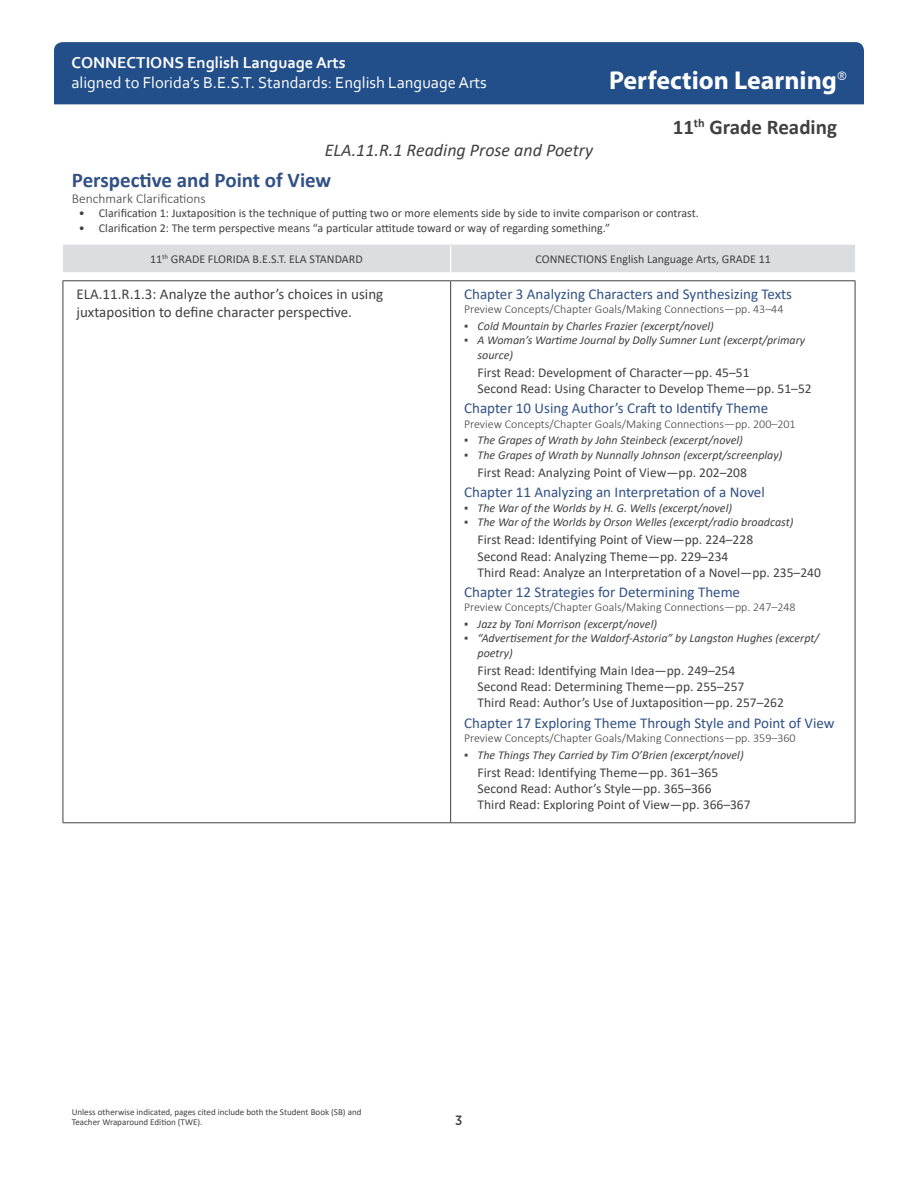
<style>
.page{position:relative;width:918px;height:1188px;background:#fff}
.page>*{position:absolute;margin:0;border:0;box-sizing:border-box;transform-origin:0 0}
.t1{font:700 25.95px "Myriad Pro";color:#fff}
.Perfection_Subsectio{font:700 21px "Calibri";color:#315185}
.t2{font:700 21px "Calibri";color:#414142}
.t3{font:italic 18px "Calibri";color:#414142}
.t4{font:16.5px "Corbel";color:#fff}
.t5{font:700 16.5px "Corbel";color:#fff}
.FL_BEST_Citations_Ch{font:15px "Calibri";color:#315185}
.FL_BEST_Standard{font:15px/18px "Calibri";color:#414142}
.FL_BEST_Citations_1s{font:13.5px "Calibri";color:#414142}
.BenchClar_head{font:300 13.5px "Calibri";color:#414142}
.t6{font:500 13.5px "Gotham Narrow";color:#414142}
.t7{font:italic 12px/14.4px "Calibri";color:#414142}
.Calibri_Table_header{font:12px "Calibri";color:#414142}
.Chapter_intro{font:300 12px "Calibri";color:#414142}
.t8{font:9px/10.8px "Calibri";color:#414142}
.s1{font-style:normal}
</style>
<div class="page">
<div style="left:54px;top:42px;width:810px;height:62px;background:#224f89"></div>
<div style="left:63px;top:246px;width:792px;height:26px;background:#dcdddf"></div>
<hr style="left:63px;top:245px;width:388px;height:1px;background:#dcdddf">
<hr style="left:451px;top:245px;width:404px;height:1px;background:#dcdddf">
<hr style="left:450px;top:281px;width:1px;height:541px;background:#414142">
<hr style="left:63px;top:281px;width:1px;height:541px;background:#414142">
<hr style="left:855px;top:281px;width:1px;height:541px;background:#414142">
<hr style="left:63px;top:822px;width:388px;height:1px;background:#414142">
<hr style="left:451px;top:822px;width:404px;height:1px;background:#414142">
<hr style="left:63px;top:280px;width:388px;height:1px;background:#414142">
<hr style="left:451px;top:280px;width:404px;height:1px;background:#414142">
<p class="t5" style="left:71px;top:52px;width:276px">CONNECTIONS English Language Arts</p>
<p class="t4" style="left:71px;top:72px;width:417px">aligned to Florida’s B.E.S.T. Standards: English Language Arts</p>
<h1 class="t1" style="left:609px;top:63px;width:239px">Perfection Learning<sup>®</sup></h1>
<h2 class="t2" style="left:673px;top:113px;width:166px">11<sup>th</sup> Grade Reading</h2>
<h3 class="t3" style="left:325px;top:138px;width:270px">ELA.11.R.1 Reading Prose and Poetry</h3>
<p class="Perfection_Subsectio" style="left:72px;top:165px;width:261px">Perspective and Point of View</p>
<p class="BenchClar_head" style="left:72px;top:190px;width:135px">Benchmark Clarifications</p>
<p class="Calibri_Table_header" style="left:79px;top:205px;width:622px">• Clarification 1: Juxtaposition is the technique of putting two or more elements side by side to invite comparison or contrast.</p>
<p class="Calibri_Table_header" style="left:79px;top:219px;width:533px">• Clarification 2: The term perspective means “a particular attitude toward or way of regarding something.”</p>
<p class="Calibri_Table_header" style="left:150px;top:251px;width:214px">11<sup>th</sup> GRADE FLORIDA B.E.S.T. ELA STANDARD</p>
<p class="Calibri_Table_header" style="left:536px;top:251px;width:237px">CONNECTIONS English Language Arts, GRADE 11</p>
<p class="FL_BEST_Standard" style="left:76px;top:284px;width:308px">ELA.11.R.1.3: Analyze the author’s choices in using juxtaposition to define character perspective.</p>
<p class="FL_BEST_Citations_Ch" style="left:464px;top:283px;width:330px">Chapter 3 Analyzing Characters and Synthesizing Texts</p>
<p class="Chapter_intro" style="left:464px;top:302px;width:321px">Preview Concepts/Chapter Goals/Making Connections—pp. 43–44</p>
<p class="t7" style="left:464px;top:318px;width:251px"><span class="s1">▪</span> Cold Mountain by Charles Frazier (excerpt/novel)</p>
<p class="t7" style="left:478px;top:332px;width:329px;text-indent:-14px"><span class="s1">▪</span> A Woman’s Wartime Journal by Dolly Sumner Lunt (excerpt/primary source)</p>
<p class="FL_BEST_Citations_1s" style="left:478px;top:363px;width:273px">First Read: Development of Character—pp. 45–51</p>
<p class="FL_BEST_Citations_1s" style="left:478px;top:379px;width:336px">Second Read: Using Character to Develop Theme—pp. 51–52</p>
<p class="FL_BEST_Citations_Ch" style="left:464px;top:398px;width:306px">Chapter 10 Using Author’s Craft to Identify Theme</p>
<p class="Chapter_intro" style="left:464px;top:416px;width:333px">Preview Concepts/Chapter Goals/Making Connections—pp. 200–201</p>
<p class="t7" style="left:464px;top:433px;width:280px"><span class="s1">▪</span> The Grapes of Wrath by John Steinbeck (excerpt/novel)</p>
<p class="t7" style="left:464px;top:447px;width:320px"><span class="s1">▪</span> The Grapes of Wrath by Nunnally Johnson (excerpt/screenplay)</p>
<p class="FL_BEST_Citations_1s" style="left:478px;top:463px;width:271px">First Read: Analyzing Point of View—pp. 202–208</p>
<p class="FL_BEST_Citations_Ch" style="left:464px;top:482px;width:302px">Chapter 11 Analyzing an Interpretation of a Novel</p>
<p class="t7" style="left:464px;top:500px;width:269px"><span class="s1">▪</span> The War of the Worlds by H. G. Wells (excerpt/novel)</p>
<p class="t7" style="left:464px;top:514px;width:331px"><span class="s1">▪</span> The War of the Worlds by Orson Welles (excerpt/radio broadcast)</p>
<p class="FL_BEST_Citations_1s" style="left:478px;top:530px;width:277px">First Read: Identifying Point of View—pp. 224–228</p>
<p class="FL_BEST_Citations_1s" style="left:478px;top:547px;width:252px">Second Read: Analyzing Theme—pp. 229–234</p>
<p class="FL_BEST_Citations_1s" style="left:478px;top:563px;width:345px">Third Read: Analyze an Interpretation of a Novel—pp. 235–240</p>
<p class="FL_BEST_Citations_Ch" style="left:464px;top:581px;width:277px">Chapter 12 Strategies for Determining Theme</p>
<p class="Chapter_intro" style="left:464px;top:600px;width:333px">Preview Concepts/Chapter Goals/Making Connections—pp. 247–248</p>
<p class="t7" style="left:464px;top:616px;width:194px"><span class="s1">▪</span> Jazz by Toni Morrison (excerpt/novel)</p>
<p class="t7" style="left:478px;top:631px;width:343px;text-indent:-14px"><span class="s1">▪</span> “Advertisement for the Waldorf-Astoria” by Langston Hughes (excerpt/ poetry)</p>
<p class="FL_BEST_Citations_1s" style="left:478px;top:661px;width:259px">First Read: Identifying Main Idea—pp. 249–254</p>
<p class="FL_BEST_Citations_1s" style="left:478px;top:677px;width:268px">Second Read: Determining Theme—pp. 255–257</p>
<p class="FL_BEST_Citations_1s" style="left:478px;top:694px;width:308px">Third Read: Author’s Use of Juxtaposition—pp. 257–262</p>
<p class="FL_BEST_Citations_Ch" style="left:464px;top:712px;width:372px">Chapter 17 Exploring Theme Through Style and Point of View</p>
<p class="Chapter_intro" style="left:464px;top:731px;width:333px">Preview Concepts/Chapter Goals/Making Connections—pp. 359–360</p>
<p class="t7" style="left:464px;top:747px;width:281px"><span class="s1">▪</span> The Things They Carried by Tim O’Brien (excerpt/novel)</p>
<p class="FL_BEST_Citations_1s" style="left:478px;top:763px;width:242px">First Read: Identifying Theme—pp. 361–365</p>
<p class="FL_BEST_Citations_1s" style="left:478px;top:779px;width:236px">Second Read: Author’s Style—pp. 365–366</p>
<p class="FL_BEST_Citations_1s" style="left:478px;top:795px;width:274px">Third Read: Exploring Point of View—pp. 366–367</p>
<p class="t8" style="left:72px;top:1106px;width:291px">Unless otherwise indicated, pages cited include both the Student Book (SB) and<br>Teacher Wraparound Edition (TWE).</p>
<p class="t6" style="left:455px;top:1112px;width:9px">3</p>
</div>
